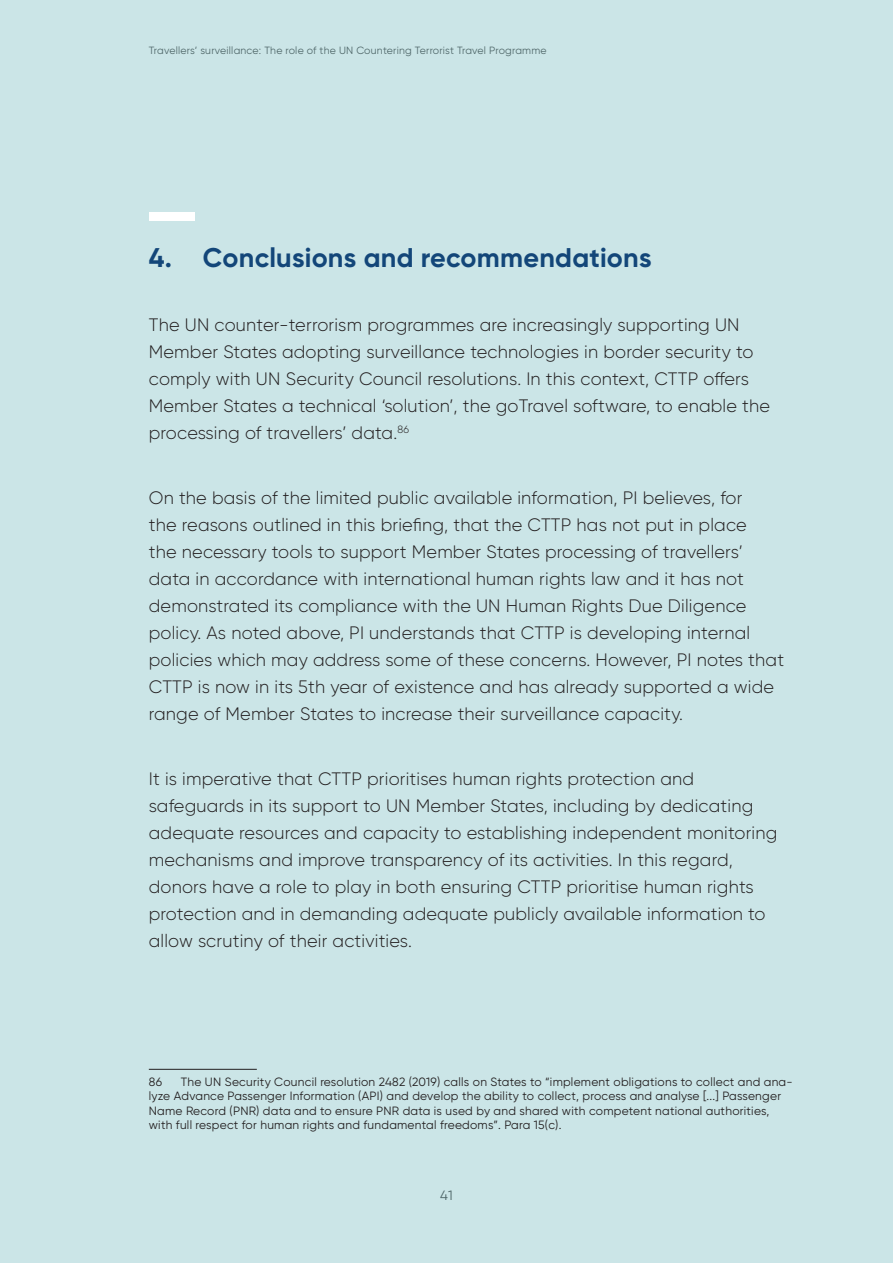
<style>
.page{position:relative;width:893px;height:1263px;background:#cbe5e7}
.page>*{position:absolute;margin:0;border:0;box-sizing:border-box;transform-origin:0 0}
.Footnote{font:700 27px "Gilroy";letter-spacing:.01em;color:#134679}
.Footnote-2{font:300 18px/27px "Gilroy";letter-spacing:.01em;color:#231f20}
.t1{font:13.5px "Gilroy";color:#231f20}
.Sarah_footnote_Nov{font:12px/14.4px "Gilroy";letter-spacing:.02em;color:#231f20}
.t2{font:10.5px "Gilroy";letter-spacing:.02em;color:#231f20}
</style>
<div class="page">
<hr style="left:149px;top:1069px;width:108px;height:1px;background:#231f20">
<div style="left:149px;top:213px;width:45px;height:8px;background:#fff"></div>
<p class="t2" style="left:149px;top:44px;width:399px">Travellers’ surveillance: The role of the UN Countering Terrorist Travel Programme</p>
<p class="Footnote" style="left:149px;top:240px;width:504px">4. Conclusions and recommendations</p>
<p class="Footnote-2" style="left:149px;top:311px;width:623px">The UN counter-terrorism programmes are increasingly supporting UN Member States adopting surveillance technologies in border security to comply with UN Security Council resolutions. In this context, CTTP offers Member States a technical ‘solution’, the goTravel software, to enable the processing of travellers’ data.<sup>86</sup></p>
<p class="Footnote-2" style="left:149px;top:484px;width:637px">On the basis of the limited public available information, PI believes, for<br>the reasons outlined in this briefing, that the CTTP has not put in place<br>the necessary tools to support Member States processing of travellers’ data in accordance with international human rights law and it has not demonstrated its compliance with the UN Human Rights Due Diligence policy. As noted above, PI understands that CTTP is developing internal policies which may address some of these concerns. However, PI notes that CTTP is now in its 5th year of existence and has already supported a wide range of Member States to increase their surveillance capacity.</p>
<p class="Footnote-2" style="left:149px;top:764px;width:630px">It is imperative that CTTP prioritises human rights protection and safeguards in its support to UN Member States, including by dedicating adequate resources and capacity to establishing independent monitoring mechanisms and improve transparency of its activities. In this regard, donors have a role to play in both ensuring CTTP prioritise human rights protection and in demanding adequate publicly available information to allow scrutiny of their activities.</p>
<p class="Sarah_footnote_Nov" style="left:149px;top:1074px;width:645px;text-indent:32px">The UN Security Council resolution 2482 (2019) calls on States to “implement obligations to collect and ana&shy;lyze Advance Passenger Information (API) and develop the ability to collect, process and analyse [...] Passenger Name Record (PNR) data and to ensure PNR data is used by and shared with competent national authorities, with full respect for human rights and fundamental freedoms”. Para 15(c).</p>
<p class="Sarah_footnote_Nov" style="left:149px;top:1074px;width:15px">86</p>
<p class="t1" style="left:440px;top:1186px;width:14px">41</p>
</div>
